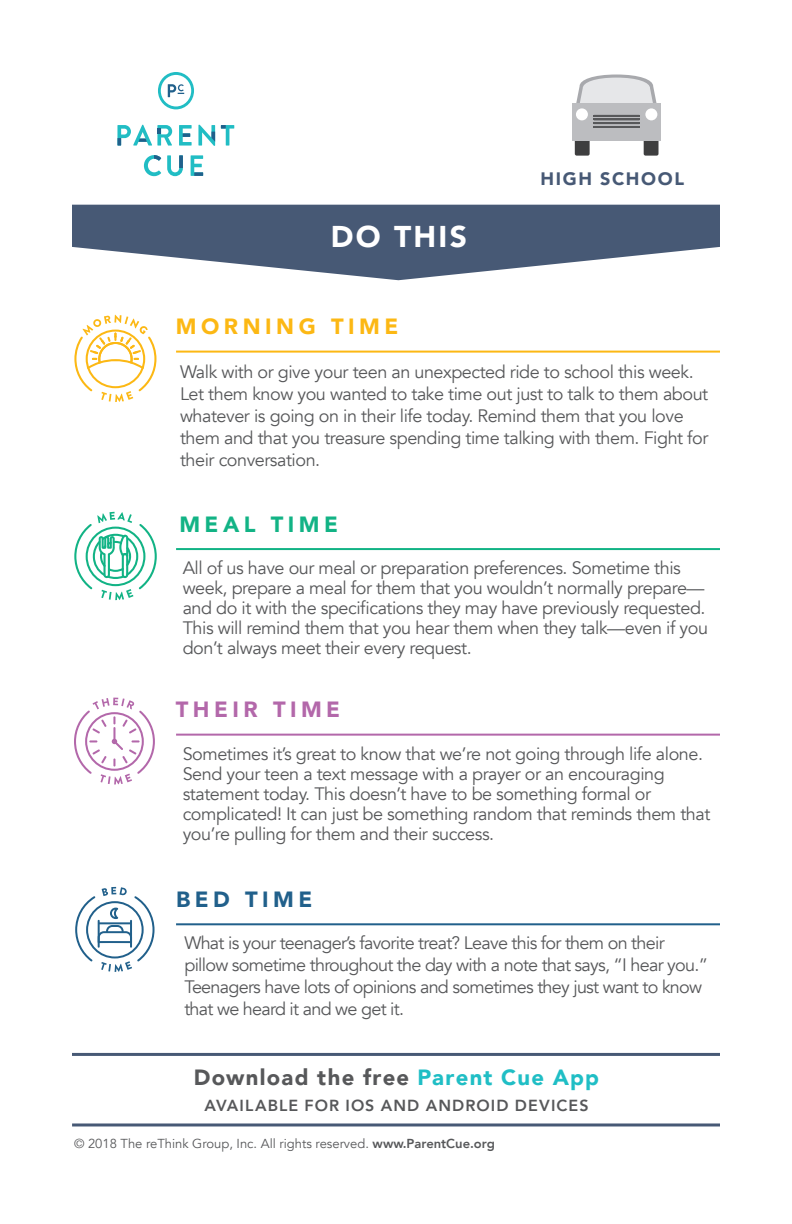
<style>
.page{position:relative;width:792px;height:1224px;background:#fff}
.page>*{position:absolute;margin:0;border:0;box-sizing:border-box;transform-origin:0 0}
.t1{font:900 30px "Avenir";letter-spacing:.075em;color:#fff}
.t2{font:900 22px "Avenir";letter-spacing:.055em;color:#57585a}
.t3{font:900 22px "Avenir";letter-spacing:.205em;color:#fcb814}
.t4{font:900 22px "Avenir";letter-spacing:.2em;color:#b368aa}
.t5{font:900 22px "Avenir";letter-spacing:.2em;color:#12b385}
.t6{font:900 22px "Avenir";letter-spacing:.205em;color:#21608b}
.t7{font:18px/20px "Avenir";letter-spacing:-.025em;color:#57585a}
.t8{font:900 18px "Avenir";letter-spacing:.09em;color:#475975}
.t9{font:800 16px "Avenir";letter-spacing:.07em;color:#57585a}
.t10{font:13px "Avenir";color:#57585a}
.s1{color:#20bec5}
.s2{font-weight:800}
</style>
<div class="page">
<svg style="left:72px;top:205px;width:648px;height:75px;fill:#475975"></svg>
<hr style="left:176px;top:548px;width:544px;height:2px;background:#12b385">
<hr style="left:176px;top:734px;width:544px;height:2px;background:#b368aa">
<hr style="left:176px;top:923px;width:544px;height:2px;background:#21608b">
<svg style="left:75px;top:887px;width:80px;height:85px"></svg>
<hr style="left:176px;top:351px;width:544px;height:2px;background:#fcb814">
<svg style="left:74px;top:315px;width:82px;height:87px"></svg>
<svg style="left:74px;top:698px;width:81px;height:87px"></svg>
<svg style="left:74px;top:512px;width:83px;height:88px"></svg>
<svg style="left:574px;top:75px;width:84px;height:29px;background:#dfdfe1"></svg>
<div style="left:575px;top:133px;width:15px;height:23px;background:#3e3e3f;border-radius:2px"></div>
<div style="left:644px;top:133px;width:15px;height:23px;background:#3e3e3f;border-radius:2px"></div>
<div style="left:572px;top:104px;width:89px;height:37px;background:#bcbdc0"></div>
<div style="left:576px;top:108px;width:12px;height:12px;background:#fff;border-radius:50%"></div>
<div style="left:645px;top:108px;width:12px;height:12px;background:#fff;border-radius:50%"></div>
<hr style="left:594px;top:126px;width:46px;height:2px;background:#57585a">
<hr style="left:594px;top:122px;width:46px;height:2px;background:#57585a">
<hr style="left:594px;top:119px;width:46px;height:1px;background:#57585a">
<hr style="left:594px;top:115px;width:46px;height:2px;background:#57585a">
<hr style="left:72px;top:1053px;width:648px;height:3px;background:#475975">
<hr style="left:72px;top:1123px;width:648px;height:3px;background:#475975">
<svg style="left:179px;top:125px;width:13px;height:21px"></svg>
<svg style="left:191px;top:155px;width:12px;height:21px"></svg>
<svg style="left:221px;top:125px;width:13px;height:21px"></svg>
<svg style="left:117px;top:125px;width:55px;height:21px"></svg>
<svg style="left:198px;top:125px;width:17px;height:21px"></svg>
<svg style="left:144px;top:155px;width:17px;height:21px"></svg>
<svg style="left:167px;top:155px;width:16px;height:21px"></svg>
<svg style="left:158px;top:72px;width:36px;height:37px"></svg>
<p class="t1" style="left:331px;top:211px;width:138px">DO THIS</p>
<p class="t8" style="left:540px;top:163px;width:145px">HIGH SCHOOL</p>
<p class="t3" style="left:176px;top:308px;width:224px">MORNING TIME</p>
<p class="t7" style="left:180px;top:362px;width:530px;line-height:22px">Walk with or give your teen an unexpected ride to school this week.<br>Let them know you wanted to take time out just to talk to them about whatever is going on in their life today. Remind them that you love them and that you treasure spending time talking with them. Fight for their conversation.</p>
<p class="t5" style="left:179px;top:505px;width:160px">MEAL TIME</p>
<p class="t7" style="left:183px;top:558px;width:527px">All of us have our meal or preparation preferences. Sometime this week, prepare a meal for them that you wouldn’t normally prepare— and do it with the specifications they may have previously requested.<br>This will remind them that you hear them when they talk—even if you don’t always meet their every request.</p>
<p class="t4" style="left:176px;top:691px;width:166px">THEIR TIME</p>
<p class="t7" style="left:183px;top:744px;width:529px">Sometimes it’s great to know that we’re not going through life alone.<br>Send your teen a text message with a prayer or an encouraging statement today. This doesn’t have to be something formal or complicated! It can just be something random that reminds them that you’re pulling for them and their success.</p>
<p class="t6" style="left:176px;top:880px;width:138px">BED TIME</p>
<p class="t7" style="left:184px;top:932px;width:525px;line-height:22px">What is your teenager’s favorite treat? Leave this for them on their pillow sometime throughout the day with a note that says, “I hear you.” Teenagers have lots of opinions and sometimes they just want to know that we heard it and we get it.</p>
<p class="t2" style="left:194px;top:1059px;width:407px">Download the free <span class="s1">Parent Cue App</span></p>
<p class="t9" style="left:204px;top:1093px;width:386px">AVAILABLE FOR IOS AND ANDROID DEVICES</p>
<p class="t10" style="left:74px;top:1136px;width:422px">© 2018 The reThink Group, Inc. All rights reserved. <span class="s2">www.ParentCue.org</span></p>
</div>
